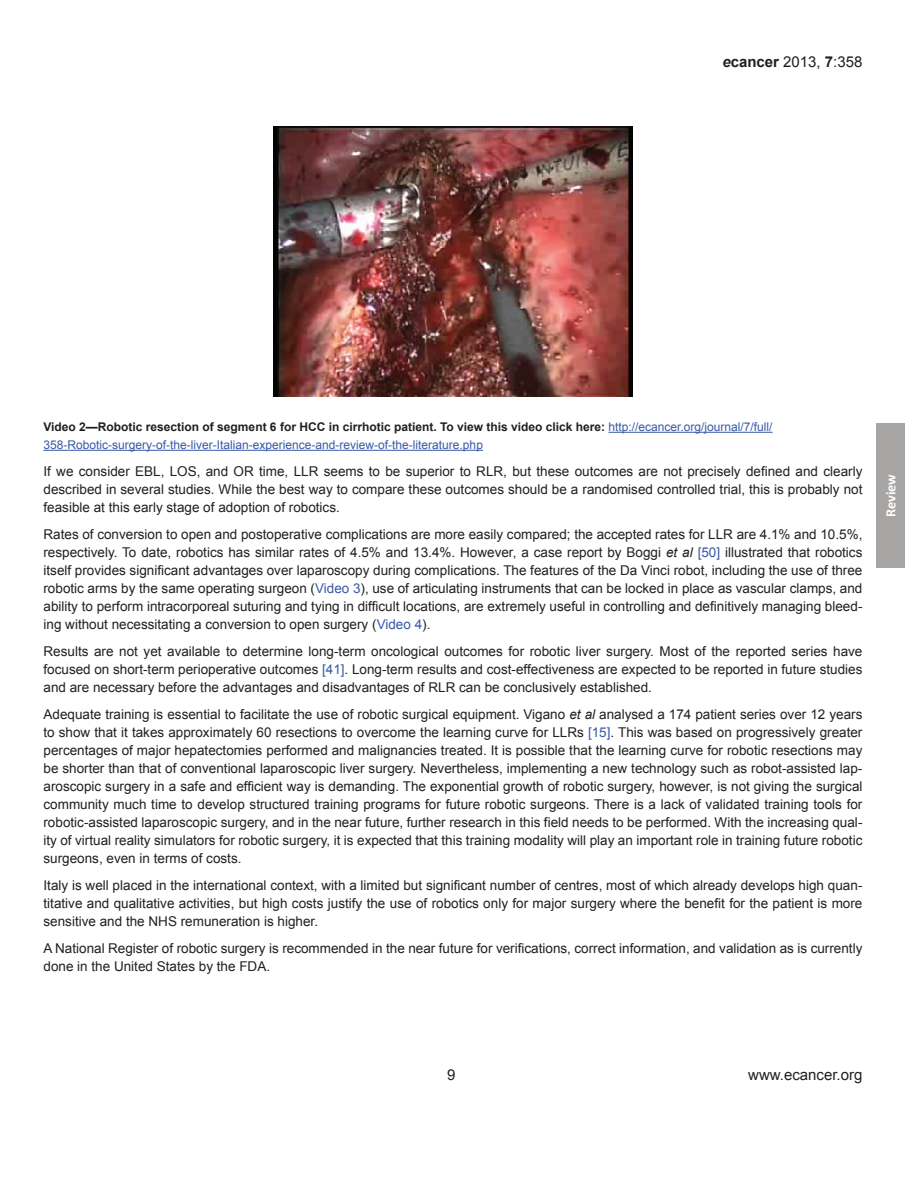
<style>
.page{position:relative;width:918px;height:1186px;background:#fff}
.page>*{position:absolute;margin:0;border:0;box-sizing:border-box;transform-origin:0 0}
.t1{font:15px "Arial";color:#231f20}
.t2{font:700 14.25px "Calibri";letter-spacing:-.005em;color:#fff}
.t3{font:13.5px/18px "Arial";color:#231f20;text-align:justify}
.t4{font:12px/18px "Arial";color:#3759a7}
.s1{font-weight:700;font-style:italic}
.s2{font-weight:700}
.s3{font-weight:700;color:#231f20}
.s4{font-style:italic}
.s5{color:#3759a7}
</style>
<div class="page">
<div style="left:876px;top:423px;width:29px;height:144px;background:#a7a5a4"></div>
<hr style="left:609px;top:432px;width:164px;height:1px;background:#3759a7">
<hr style="left:44px;top:450px;width:439px;height:1px;background:#3759a7">
<img style="left:273px;top:126px;width:360px;height:270px">
<p class="t1" style="left:722px;top:52px;width:142px"><span class="s1">e</span><span class="s2">cancer</span> 2013, <span class="s2">7</span>:358</p>
<p class="t4" style="left:44px;top:418px;width:731px"><span class="s3">Video 2—Robotic resection of segment 6 for HCC in cirrhotic patient. To view this video click here:</span> http://ecancer.org/journal/7/full/<br>358-Robotic-surgery-of-the-liver-Italian-experience-and-review-of-the-literature.php</p>
<p class="t3" style="left:44px;top:462px;width:821px">If we consider EBL, LOS, and OR time, LLR seems to be superior to RLR, but these outcomes are not precisely defined and clearly described in several studies. While the best way to compare these outcomes should be a randomised controlled trial, this is probably not feasible at this early stage of adoption of robotics.</p>
<p class="t3" style="left:44px;top:525px;width:821px">Rates of conversion to open and postoperative complications are more easily compared; the accepted rates for LLR are 4.1% and 10.5%, respectively. To date, robotics has similar rates of 4.5% and 13.4%. However, a case report by Boggi <span class="s4">et al</span> <span class="s5">[50]</span> illustrated that robotics itself provides significant advantages over laparoscopy during complications. The features of the Da Vinci robot, including the use of three robotic arms by the same operating surgeon (<span class="s5">Video 3</span>), use of articulating instruments that can be locked in place as vascular clamps, and ability to perform intracorporeal suturing and tying in difficult locations, are extremely useful in controlling and definitively managing bleed&shy;ing without necessitating a conversion to open surgery (<span class="s5">Video 4</span>).</p>
<p class="t3" style="left:44px;top:642px;width:821px">Results are not yet available to determine long-term oncological outcomes for robotic liver surgery. Most of the reported series have focused on short-term perioperative outcomes <span class="s5">[41]</span>. Long-term results and cost-effectiveness are expected to be reported in future studies and are necessary before the advantages and disadvantages of RLR can be conclusively established.</p>
<p class="t3" style="left:44px;top:705px;width:821px">Adequate training is essential to facilitate the use of robotic surgical equipment. Vigano <span class="s4">et al</span> analysed a 174 patient series over 12 years to show that it takes approximately 60 resections to overcome the learning curve for LLRs <span class="s5">[15]</span>. This was based on progressively greater percentages of major hepatectomies performed and malignancies treated. It is possible that the learning curve for robotic resections may be shorter than that of conventional laparoscopic liver surgery. Nevertheless, implementing a new technology such as robot-assisted lap&shy;aroscopic surgery in a safe and efficient way is demanding. The exponential growth of robotic surgery, however, is not giving the surgical community much time to develop structured training programs for future robotic surgeons. There is a lack of validated training tools for robotic-assisted laparoscopic surgery, and in the near future, further research in this field needs to be performed. With the increasing qual&shy;ity of virtual reality simulators for robotic surgery, it is expected that this training modality will play an important role in training future robotic surgeons, even in terms of costs.</p>
<p class="t3" style="left:44px;top:876px;width:821px">Italy is well placed in the international context, with a limited but significant number of centres, most of which already develops high quan&shy;titative and qualitative activities, but high costs justify the use of robotics only for major surgery where the benefit for the patient is more sensitive and the NHS remuneration is higher.</p>
<p class="t3" style="left:44px;top:939px;width:820px">A National Register of robotic surgery is recommended in the near future for verifications, correct information, and validation as is currently done in the United States by the FDA.</p>
<p class="t2" style="left:882px;top:517px;width:44px;rotate:-90deg">Review</p>
<p class="t1" style="left:447px;top:1065px;width:10px">9</p>
<p class="t1" style="left:748px;top:1065px;width:116px">www.ecancer.org</p>
</div>
